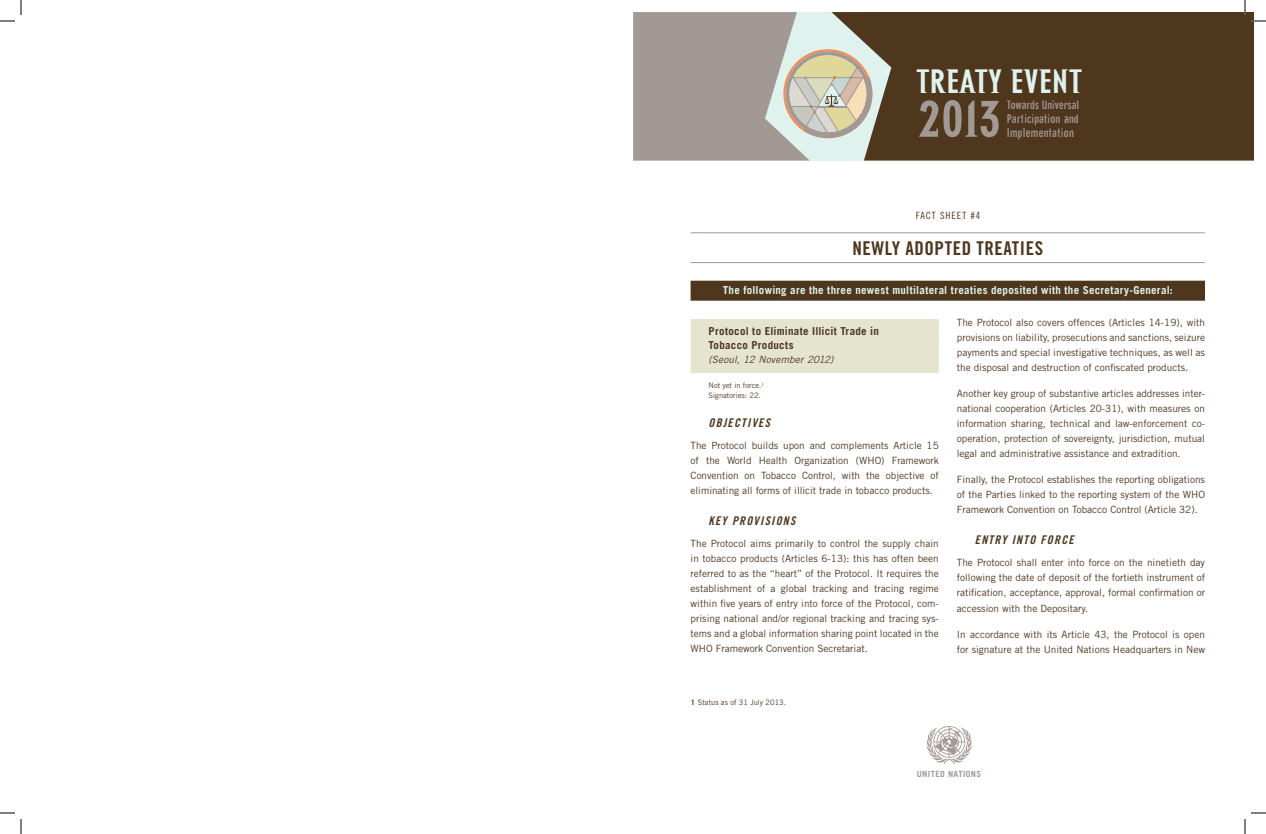
<style>
.page{position:relative;width:1266px;height:834px;background:#fff}
.page>*{position:absolute;margin:0;border:0;box-sizing:border-box;transform-origin:0 0}
.t1{font:700 53.5px "Global";color:#a39994}
.t2{font:700 34.8px "Global";letter-spacing:.015em;color:#e0f2ed}
.t3{font:19px "Trade Gothic LT Std Bd Cn 20";letter-spacing:.03em;color:#4f371e}
.t4{font:12.9px "Global";letter-spacing:.02em;color:#a39994}
.t5{font:12.5px "Global";color:#a39994}
.t6{font:12px "Trade Gothic LT Std Bd Cn 20 Obl";letter-spacing:.1em;color:#4f371e}
.t7{font:700 11px "Trade Gothic LT Std";letter-spacing:.025em;color:#e0f2ed}
.t8{font:700 11px/14px "Trade Gothic LT Std";letter-spacing:.025em;color:#4f371e}
.t9{font:10px/15px "Trade Gothic LT Std";color:#4f371e;text-align:justify}
.t10{font:italic 10px "Trade Gothic LT Std";letter-spacing:.015em;color:#4f371e}
.t11{font:10px "Trade Gothic LT Std Cn 18";letter-spacing:.1em;color:#4f371e}
.t12{font:700 8.5px "Trade Gothic LT Std";letter-spacing:.05em;color:#a39994}
.t13{font:7.5px/9.5px "Trade Gothic LT Std";color:#4f371e}
.s1{font-weight:700}
</style>
<div class="page">
<svg style="left:927px;top:726px;width:45px;height:38px"></svg>
<div style="left:691px;top:319px;width:248px;height:54px;background:#e5e4cf"></div>
<hr style="left:691px;top:232px;width:514px;height:1px;background:#a39994">
<hr style="left:691px;top:262px;width:514px;height:1px;background:#a39994">
<div style="left:691px;top:281px;width:514px;height:20px;background:#4f371e"></div>
<svg style="left:0;top:0;width:22px;height:22px"></svg>
<svg style="left:0;top:812px;width:22px;height:22px"></svg>
<svg style="left:633px;top:0;width:633px;height:161px;background:#837463"></svg>
<svg style="left:1244px;top:812px;width:22px;height:22px"></svg>
<h2 class="t2" style="left:917px;top:61px;width:167px">TREATY EVENT</h2>
<p class="t5" style="left:1007px;top:98px;width:74px">Towards Universal</p>
<p class="t4" style="left:1007px;top:111px;width:73px">Participation and</p>
<h1 class="t1" style="left:918px;top:88px;width:84px">2013</h1>
<p class="t4" style="left:1007px;top:125px;width:69px">Implementation</p>
<p class="t11" style="left:916px;top:210px;width:66px">FACT SHEET #4</p>
<h3 class="t3" style="left:852px;top:237px;width:192px">NEWLY ADOPTED TREATIES</h3>
<p class="t7" style="left:723px;top:284px;width:452px">The following are the three newest multilateral treaties deposited with the Secretary-General:</p>
<p class="t8" style="left:709px;top:324px;width:172px">Protocol to Eliminate Illicit Trade in<br>Tobacco Products</p>
<p class="t10" style="left:709px;top:354px;width:126px">(Seoul, 12 November 2012)</p>
<p class="t13" style="left:709px;top:381px;width:57px">Not yet in force.<sup>1<br></sup>Signatories: 22.</p>
<p class="t6" style="left:709px;top:415px;width:63px">OBJECTIVES</p>
<p class="t9" style="left:691px;top:438px;width:250px">The Protocol builds upon and complements Article 15 of the World Health Organization (WHO) Framework Convention on Tobacco Control, with the objective of eliminating all forms of illicit trade in tobacco products.</p>
<p class="t6" style="left:709px;top:514px;width:88px">KEY PROVISIONS</p>
<p class="t9" style="left:691px;top:536px;width:250px">The Protocol aims primarily to control the supply chain in tobacco products (Articles 6-13): this has often been referred to as the “heart” of the Protocol. It requires the establishment of a global tracking and tracing regime within five years of entry into force of the Protocol, com&shy;prising national and/or regional tracking and tracing sys&shy;tems and a global information sharing point located in the WHO Framework Convention Secretariat.</p>
<p class="t13" style="left:691px;top:697px;width:97px"><span class="s1">1</span> Status as of 31 July 2013.</p>
<p class="t9" style="left:957px;top:315px;width:250px">The Protocol also covers offences (Articles 14-19), with provisions on liability, prosecutions and sanctions, seizure payments and special investigative techniques, as well as the disposal and destruction of confiscated products.</p>
<p class="t9" style="left:957px;top:386px;width:250px">Another key group of substantive articles addresses inter&shy;national cooperation (Articles 20-31), with measures on information sharing, technical and law-enforcement co&shy;operation, protection of sovereignty, jurisdiction, mutual legal and administrative assistance and extradition.</p>
<p class="t9" style="left:957px;top:472px;width:250px">Finally, the Protocol establishes the reporting obligations of the Parties linked to the reporting system of the WHO Framework Convention on Tobacco Control (Article 32).</p>
<p class="t6" style="left:975px;top:533px;width:101px">ENTRY INTO FORCE</p>
<p class="t9" style="left:957px;top:555px;width:250px">The Protocol shall enter into force on the ninetieth day following the date of deposit of the fortieth instrument of ratification, acceptance, approval, formal confirmation or accession with the Depositary.</p>
<p class="t9" style="left:957px;top:627px;width:250px">In accordance with its Article 43, the Protocol is open for signature at the United Nations Headquarters in New</p>
<p class="t12" style="left:917px;top:769px;width:66px">UNITED NATIONS</p>
</div>
